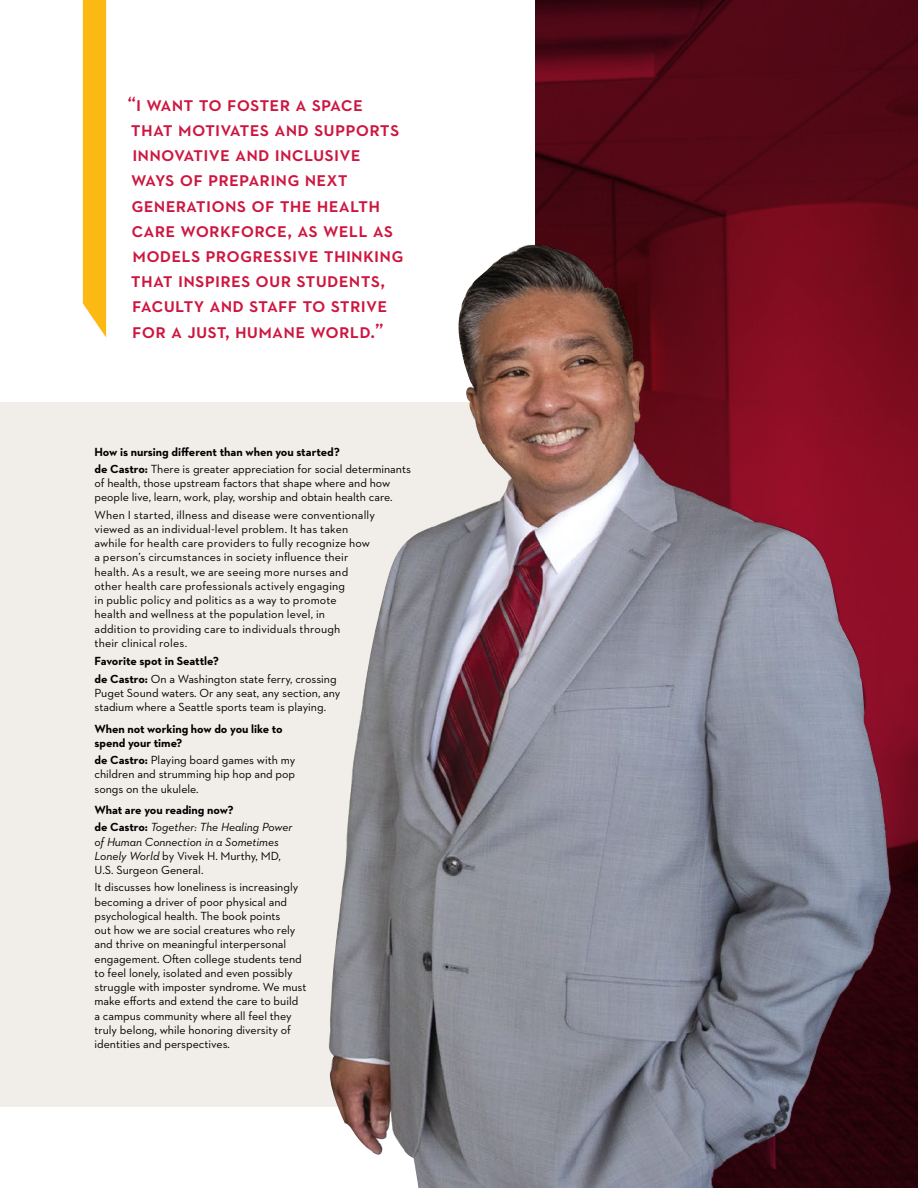
<style>
.page{position:relative;width:918px;height:1188px;background:#fff}
.page>*{position:absolute;margin:0;border:0;box-sizing:border-box;transform-origin:0 0}
.t1{font:600 21px/25.2px "Neutraface 2 Text";letter-spacing:.01em;color:#cd163f}
.t2{font:12px/14.2px "Neutraface 2 Text";color:#000}
.t3{font:700 12px/17.2px "Neutraface 2 Text";color:#000}
.t4{font:italic 12px/14.2px "Neutraface 2 Text";color:#000}
.s1{font-weight:400}
.s2{font-weight:700}
.s3{font-weight:400;font-style:italic}
.s4{font-style:normal}
</style>
<div class="page">
<div style="left:0;top:403px;width:572px;height:704px;background:#f1ede9"></div>
<svg style="left:535px;top:0;width:383px;height:1188px;background:#550815"></svg>
<div style="left:83px;top:0;width:23px;height:337px;background:#fdb913"></div>
<img style="left:322px;top:244px;width:573px;height:944px">
<p class="t1" style="left:127px;top:91px;width:278px">“i want to foster a space that motivates and supports innovative and inclusive ways of preparing next generations of the health care workforce, as well as models progressive thinking that inspires our students, faculty and staff to strive for a just, humane world.”</p>
<p class="t3" style="left:94px;top:443px;width:318px">How is nursing different than when you started?<br>de Castro: <span class="s1">There is greater appreciation for social determinants</span></p>
<p class="t2" style="left:94px;top:476px;width:300px">of health, those upstream factors that shape where and how people live, learn, work, play, worship and obtain health care.</p>
<p class="t2" style="left:94px;top:507px;width:282px">When I started, illness and disease were conventionally viewed as an individual-level problem. It has taken awhile for health care providers to fully recognize how a person’s circumstances in society influence their health. As a result, we are seeing more nurses and other health care professionals actively engaging<br>in public policy and politics as a way to promote<br>health and wellness at the population level, in<br>addition to providing care to individuals through<br>their clinical roles.</p>
<p class="t2" style="left:94px;top:653px;width:244px;line-height:17.2px"><span class="s2">Favorite spot in Seattle?<br>de Castro:</span> On a Washington state ferry, crossing</p>
<p class="t2" style="left:94px;top:686px;width:248px">Puget Sound waters. Or any seat, any section, any stadium where a Seattle sports team is playing.</p>
<p class="t3" style="left:94px;top:721px;width:190px;line-height:14.2px">When not working how do you like to spend your time?</p>
<p class="t2" style="left:94px;top:753px;width:202px;text-align:justify"><span class="s2">de Castro:</span> Playing board games with my children and strumming hip hop and pop songs on the ukulele.</p>
<p class="t3" style="left:94px;top:801px;width:199px">What are you reading now?<br>de Castro: <span class="s3">Together: The Healing Power</span></p>
<p class="t4" style="left:94px;top:834px;width:188px">of Human Connection in a Sometimes<br>Lonely World <span class="s4">by Vivek H. Murthy, MD,<br>U.S. Surgeon General.</span></p>
<p class="t2" style="left:94px;top:880px;width:213px">It discusses how loneliness is increasingly becoming a driver of poor physical and psychological health. The book points<br>out how we are social creatures who rely and thrive on meaningful interpersonal engagement. Often college students tend to feel lonely, isolated and even possibly struggle with imposter syndrome. We must make efforts and extend the care to build a campus community where all feel they truly belong, while honoring diversity of identities and perspectives.</p>
</div>
